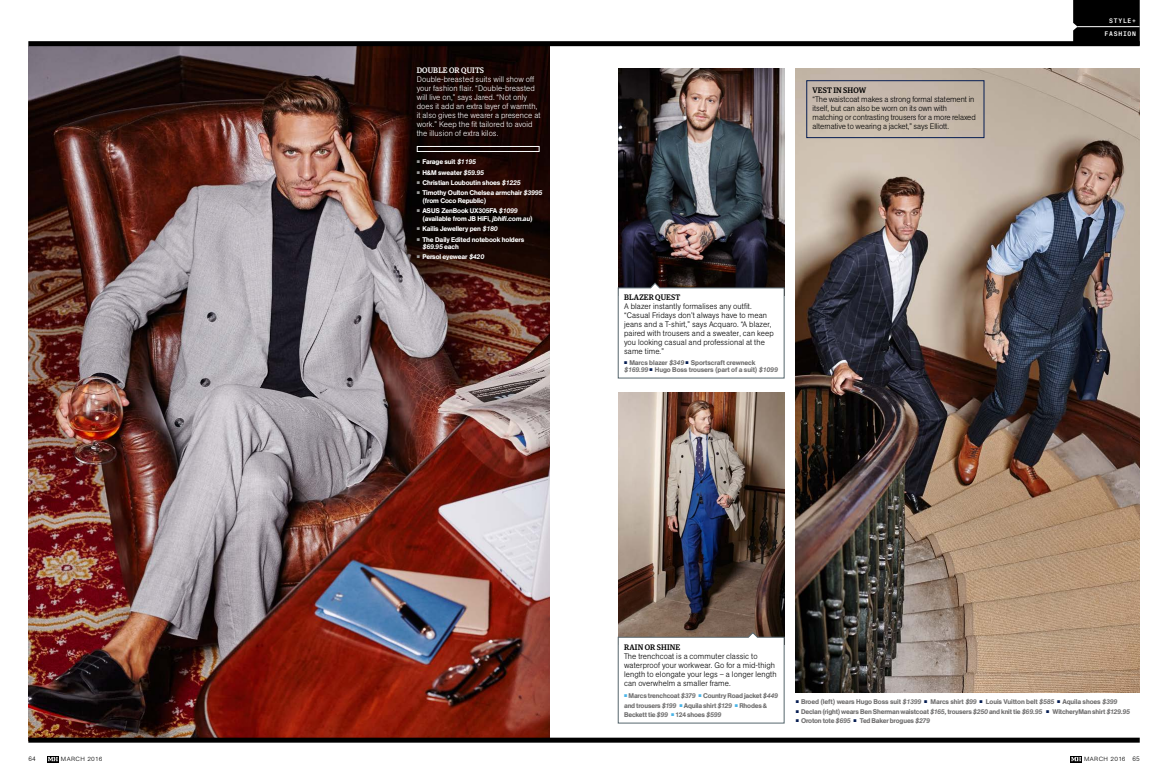
<style>
.page{position:relative;width:1168px;height:780px;background:#fff}
.page>*{position:absolute;margin:0;border:0;box-sizing:border-box;transform-origin:0 0}
.Box_Copy_secondary{font:300 8px/9px "AG Book Pro";letter-spacing:.015em;color:#000}
.Box_Copy_secondary-2{font:300 8px/9px "AG Book Pro";letter-spacing:.015em;color:#fff}
.Box_Copy_secondary-3{font:300 8px/9px "AG Book Pro";letter-spacing:-.005em;color:#000}
.Box_Copy_secondary-4{font:500 8px "Guardian Egyp";letter-spacing:.02em;color:#000}
.Box_Copy_secondary-5{font:500 8px "Guardian Egyp";letter-spacing:.02em;color:#fff}
.t1{font:500 6.8px/9.5px "AG Book Pro";letter-spacing:-.025em;color:#706f6f}
.t2{font:500 6.8px/7.5px "AG Book Pro";letter-spacing:-.015em;color:#fff}
.t3{font:300 6.5px "AG Book Pro";color:#000}
.t4{font:300 6px "AG Book Pro";letter-spacing:.055em;color:#000;scale:1.1 1}
.t5{font:500 6px "Atlas Typewriter";letter-spacing:.13em;color:#fff}
.s1{font-family:"Flama";font-weight:400;font-size:5px;color:#9e9e9d}
.s2{font-style:italic}
.s3{font-family:"Flama";font-weight:400;font-size:5px;color:#061d52}
.s4{font-family:"Flama";font-weight:400;font-size:5px;color:#4bb5e8}
</style>
<div class="page">
<div style="left:1073px;top:0;width:67px;height:41px;background:#000"></div>
<hr style="left:1073px;top:26px;width:67px;height:1px;background:#fff">
<div style="left:47px;top:755px;width:11px;height:7px;background:#000"></div>
<svg style="left:48px;top:757px;width:10px;height:4px"></svg>
<div style="left:1070px;top:755px;width:12px;height:7px;background:#000"></div>
<svg style="left:1071px;top:757px;width:10px;height:4px"></svg>
<img style="left:28px;top:46px;width:522px;height:691px">
<div style="left:28px;top:737px;width:556px;height:5px;background:#000"></div>
<div style="left:584px;top:737px;width:556px;height:5px;background:#000"></div>
<div style="left:28px;top:41px;width:1112px;height:5px;background:#000"></div>
<img style="left:796px;top:68px;width:344px;height:625px">
<img style="left:618px;top:68px;width:166px;height:214px">
<img style="left:618px;top:393px;width:166px;height:239px">
<div style="left:806px;top:80px;width:178px;height:58px;border:1px solid #061d52"></div>
<div style="left:417px;top:146px;width:122px;height:6px;border:1px solid #fff"></div>
<svg style="left:618px;top:282px;width:166px;height:96px"></svg>
<svg style="left:618px;top:632px;width:166px;height:91px"></svg>
<p class="Box_Copy_secondary-5" style="left:417px;top:65px;width:69px">DOUBLE OR QUITS</p>
<p class="Box_Copy_secondary-2" style="left:417px;top:75px;width:125px">Double-breasted suits will show off your fashion flair. “Double-breasted will live on,” says Jared. “Not only does it add an extra layer of warmth, it also gives the wearer a presence at work.” Keep the fit tailored to avoid the illusion of extra kilos.</p>
<p class="t2" style="left:417px;top:158px;width:61px"><span class="s1">▪</span> Farage suit <span class="s2">$1195</span></p>
<p class="t2" style="left:417px;top:168px;width:69px"><span class="s1">▪</span> H&amp;M sweater <span class="s2">$59.95</span></p>
<p class="t2" style="left:417px;top:179px;width:105px"><span class="s1">▪</span> Christian Louboutin shoes <span class="s2">$1225</span></p>
<p class="t2" style="left:422px;top:189px;width:121px;text-indent:-6px"><span class="s1">▪</span> Timothy Oulton Chelsea armchair <span class="s2">$3995 </span>(from Coco Republic)</p>
<p class="t2" style="left:422px;top:207px;width:112px;text-indent:-6px"><span class="s1">▪</span> ASUS ZenBook UX305FA <span class="s2">$1099 </span>(available from JB HiFi, <span class="s2">jbhifi.com.au</span>)</p>
<p class="t2" style="left:417px;top:225px;width:82px"><span class="s1">▪</span> Kailis Jewellery pen <span class="s2">$180</span></p>
<p class="t2" style="left:422px;top:235px;width:103px;text-indent:-6px"><span class="s1">▪</span> The Daily Edited notebook holders <span class="s2">$69.95</span> each</p>
<p class="t2" style="left:417px;top:253px;width:69px"><span class="s1">▪</span> Persol eyewear <span class="s2">$420</span></p>
<p class="Box_Copy_secondary-4" style="left:813px;top:84px;width:55px">VEST IN SHOW</p>
<p class="Box_Copy_secondary-3" style="left:813px;top:94px;width:165px">“The waistcoat makes a strong formal statement in itself, but can also be worn on its own with matching or contrasting trousers for a more relaxed alternative to wearing a jacket,” says Elliott.</p>
<p class="Box_Copy_secondary-4" style="left:624px;top:292px;width:58px">BLAZER QUEST</p>
<p class="Box_Copy_secondary" style="left:624px;top:302px;width:151px">A blazer instantly formalises any outfit. “Casual Fridays don’t always have to mean jeans and a T-shirt,” says Acquaro. “A blazer, paired with trousers and a sweater, can keep you looking casual and professional at the same time.”</p>
<p class="t1" style="left:624px;top:358px;width:155px;line-height:7.5px"><span class="s3">▪</span> Marcs blazer <span class="s2">$349</span> <span class="s3">▪</span> Sportscraft crewneck <span class="s2">$169.99</span> <span class="s3">▪</span> Hugo Boss trousers (part of a suit) <span class="s2">$1099</span></p>
<p class="t5" style="left:1109px;top:15px;width:28px">STYLE+</p>
<p class="t5" style="left:1104px;top:28px;width:33px">FASHION</p>
<p class="Box_Copy_secondary-4" style="left:624px;top:641px;width:58px">RAIN OR SHINE</p>
<p class="Box_Copy_secondary" style="left:624px;top:651px;width:154px">The trenchcoat is a commuter classic to waterproof your workwear. Go for a mid-thigh length to elongate your legs – a longer length can overwhelm a smaller frame.</p>
<p class="t1" style="left:624px;top:691px;width:155px"><span class="s4">▪</span> Marcs trenchcoat <span class="s2">$379</span> <span class="s4">▪</span> Country Road jacket <span class="s2">$449 </span>and trousers <span class="s2">$199</span> <span class="s4">▪</span> Aquila shirt <span class="s2">$129</span> <span class="s4">▪</span> Rhodes &amp;<br>Beckett tie <span class="s2">$99</span> <span class="s4">▪</span> 124 shoes <span class="s2">$599</span></p>
<p class="t1" style="left:796px;top:697px;width:323px"><span class="s3">▪</span> Broed (left) wears Hugo Boss suit <span class="s2">$1399</span> <span class="s3">▪</span> Marcs shirt <span class="s2">$99</span> <span class="s3">▪</span> Louis Vuitton belt <span class="s2">$585</span> <span class="s3">▪</span> Aquila shoes <span class="s2">$399</span></p>
<p class="t1" style="left:796px;top:706px;width:336px"><span class="s3">▪</span> Declan (right) wears Ben Sherman waistcoat <span class="s2">$165,</span> trousers <span class="s2">$250</span> and knit tie <span class="s2">$69.95</span> <span class="s3">▪</span> WitcheryMan shirt <span class="s2">$129.95</span></p>
<p class="t1" style="left:796px;top:716px;width:136px"><span class="s3">▪</span> Oroton tote <span class="s2">$695</span> <span class="s3">▪</span> Ted Baker brogues <span class="s2">$279</span></p>
<p class="t3" style="left:28px;top:754px;width:9px">64</p>
<p class="t4" style="left:61px;top:755px;width:39px">MARCH 2016</p>
<p class="t4" style="left:1084px;top:755px;width:39px">MARCH 2016</p>
<p class="t3" style="left:1132px;top:754px;width:9px">65</p>
</div>
